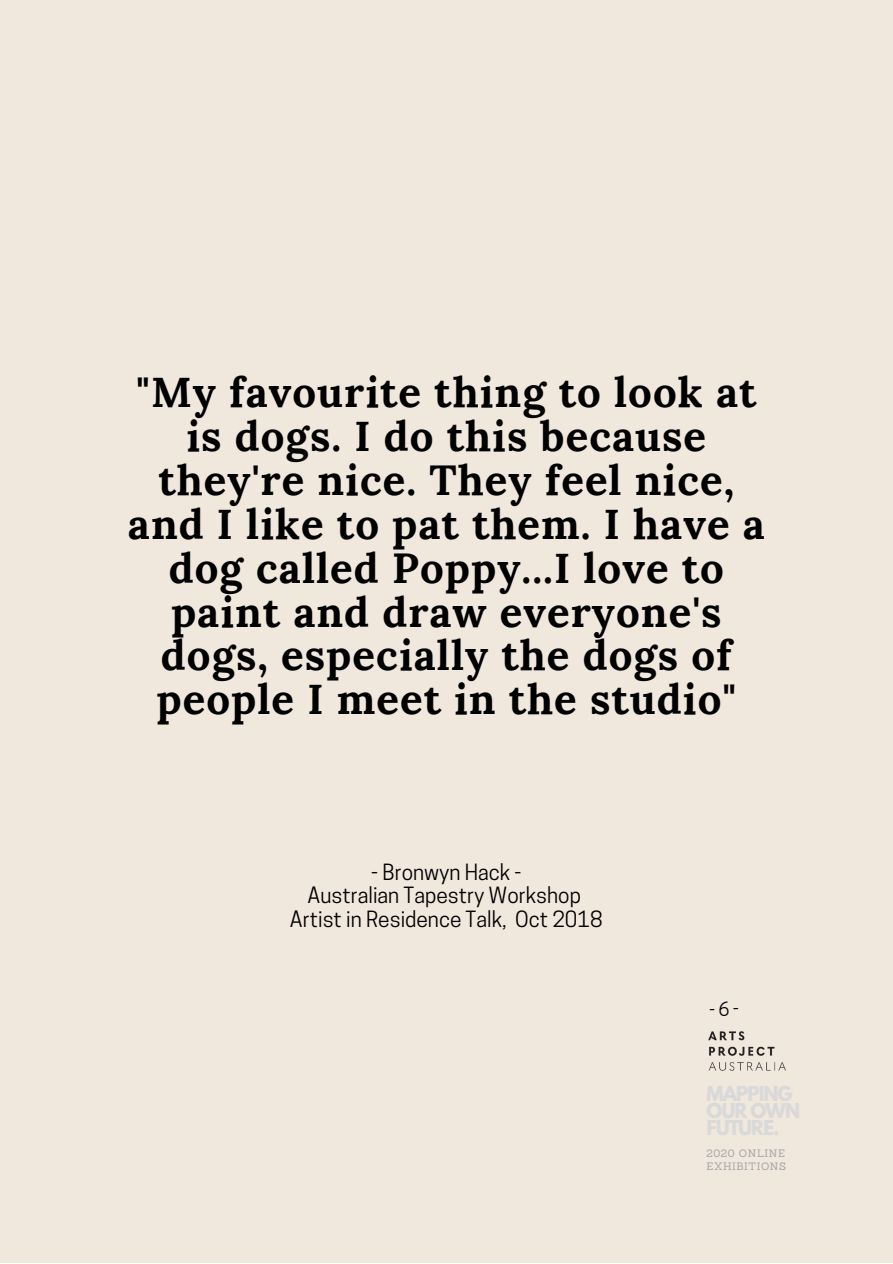
<style>
.page{position:relative;width:893px;height:1264px;background:#fff}
.page>*{position:absolute;margin:0;border:0;box-sizing:border-box;transform-origin:0 0}
.t1{font:700 42px/43.8px "Lora";letter-spacing:.025em;color:#000;text-align:center}
.t2{font:21px "Cooper Hewitt";color:#000}
.t3{font:700 18.15px/17px "League Spartan";letter-spacing:-.05em;color:#d9d9d9}
.t4{font:10.5px/13.5px "Sanchez";letter-spacing:.05em;color:#a6a6a6}
</style>
<div class="page">
<div style="left:0;top:0;width:892px;height:1262px;background:#f0e7dd"></div>
<img style="left:708px;top:1031px;width:78px;height:40px">
<p class="t1" style="left:128px;top:370px;width:638px">"My favourite thing to look at is dogs. I do this because they're nice. They feel nice, and I like to pat them. I have a dog called Poppy...I love to paint and draw everyone's dogs, especially the dogs of people I meet in the studio"</p>
<p class="t2" style="left:371px;top:863px;width:152px">- Bronwyn Hack -</p>
<p class="t2" style="left:307px;top:887px;width:275px">Australian Tapestry Workshop</p>
<p class="t2" style="left:290px;top:911px;width:314px">Artist in Residence Talk, Oct 2018</p>
<p class="t3" style="left:706px;top:1087px;width:95px">MAPPING<br>OUR OWN</p>
<p class="t3" style="left:706px;top:1121px;width:74px">FUTURE.</p>
<p class="t4" style="left:706px;top:1146px;width:81px">2020 ONLINE<br>EXHIBITIONS</p>
</div>
